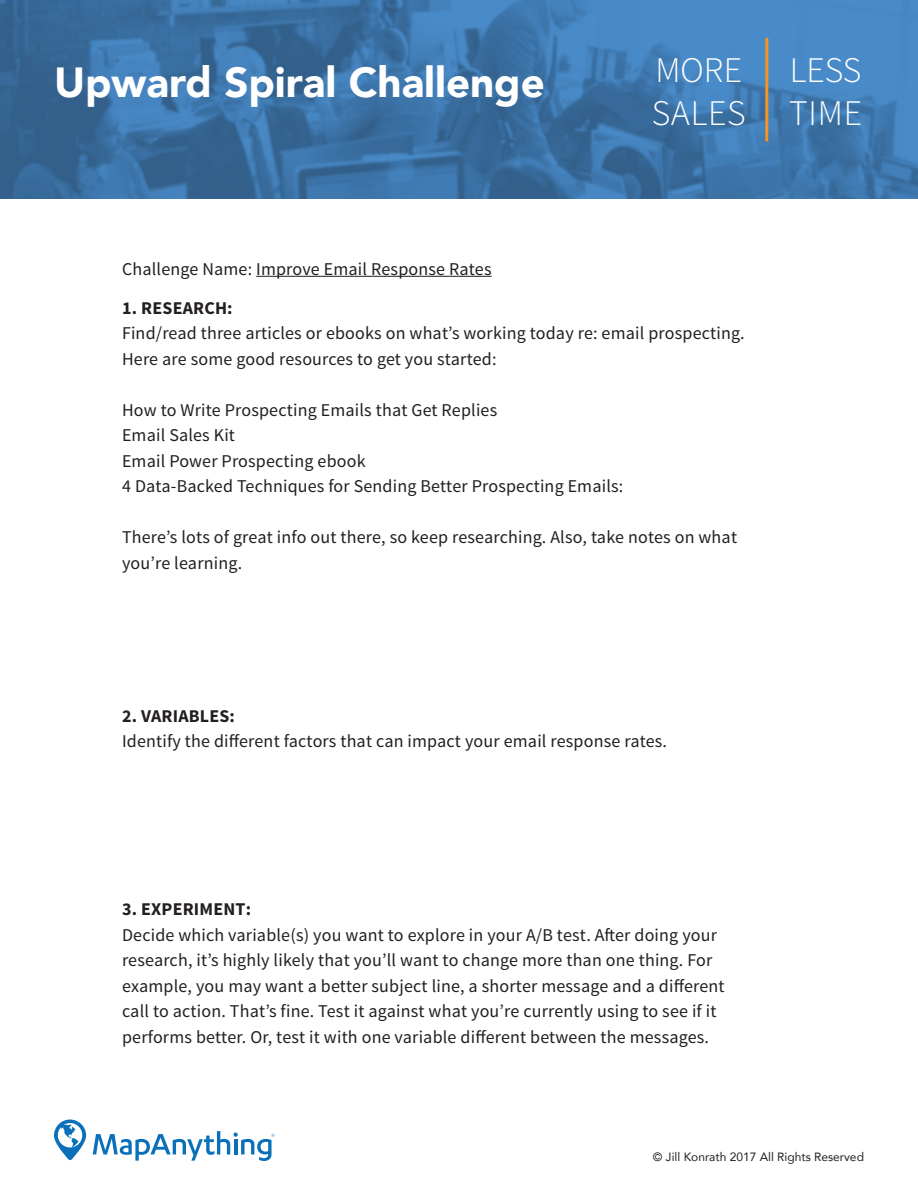
<style>
.page{position:relative;width:918px;height:1188px;background:#fff}
.page>*{position:absolute;margin:0;border:0;box-sizing:border-box;transform-origin:0 0}
.t1{font:900 42px "Avenir";color:#fff}
.t2{font:300 36px "Source Sans Pro";letter-spacing:.025em;color:#fff}
.t3{font:18px/25.5px "Source Sans Pro";letter-spacing:.01em;color:#231f20}
.t4{font:700 18px "Source Sans Pro";letter-spacing:.01em;color:#231f20}
.t5{font:12px "Avenir";color:#231f20}
</style>
<div class="page">
<hr style="left:256px;top:276px;width:236px;height:1px;background:#231f20">
<img style="left:0;top:0;width:918px;height:199px">
<hr style="left:765px;top:38px;width:3px;height:103px;background:#f79321">
<svg style="left:54px;top:1120px;width:32px;height:40px"></svg>
<svg style="left:93px;top:1131px;width:182px;height:30px"></svg>
<p class="t1" style="left:54px;top:46px;width:492px">Upward Spiral Challenge</p>
<p class="t2" style="left:655px;top:48px;width:88px">MORE</p>
<p class="t2" style="left:652px;top:91px;width:96px">SALES</p>
<p class="t2" style="left:790px;top:48px;width:73px">LESS</p>
<p class="t2" style="left:789px;top:91px;width:75px">TIME</p>
<p class="t3" style="left:122px;top:256px;width:371px">Challenge Name: Improve Email Response Rates</p>
<p class="t4" style="left:122px;top:296px;width:112px">1. RESEARCH:</p>
<p class="t3" style="left:122px;top:321px;width:624px">Find/read three articles or ebooks on what’s working today re: email prospecting.</p>
<p class="t3" style="left:122px;top:346px;width:376px">Here are some good resources to get you started:</p>
<p class="t3" style="left:122px;top:397px;width:377px">How to Write Prospecting Emails that Get Replies</p>
<p class="t3" style="left:122px;top:423px;width:114px">Email Sales Kit</p>
<p class="t3" style="left:122px;top:448px;width:245px">Email Power Prospecting ebook</p>
<p class="t3" style="left:122px;top:474px;width:503px">4 Data-Backed Techniques for Sending Better Prospecting Emails:</p>
<p class="t3" style="left:122px;top:525px;width:617px">There’s lots of great info out there, so keep researching. Also, take notes on what you’re learning.</p>
<p class="t4" style="left:122px;top:704px;width:114px">2. VARIABLES:</p>
<p class="t3" style="left:122px;top:729px;width:547px">Identify the different factors that can impact your email response rates.</p>
<p class="t4" style="left:122px;top:898px;width:131px">3. EXPERIMENT:</p>
<p class="t3" style="left:122px;top:922px;width:604px">Decide which variable(s) you want to explore in your A/B test. After doing your research, it’s highly likely that you’ll want to change more than one thing. For example, you may want a better subject line, a shorter message and a different call to action. That’s fine. Test it against what you’re currently using to see if it performs better. Or, test it with one variable different between the messages.</p>
<p class="t5" style="left:653px;top:1147px;width:213px">© Jill Konrath 2017 All Rights Reserved</p>
</div>
